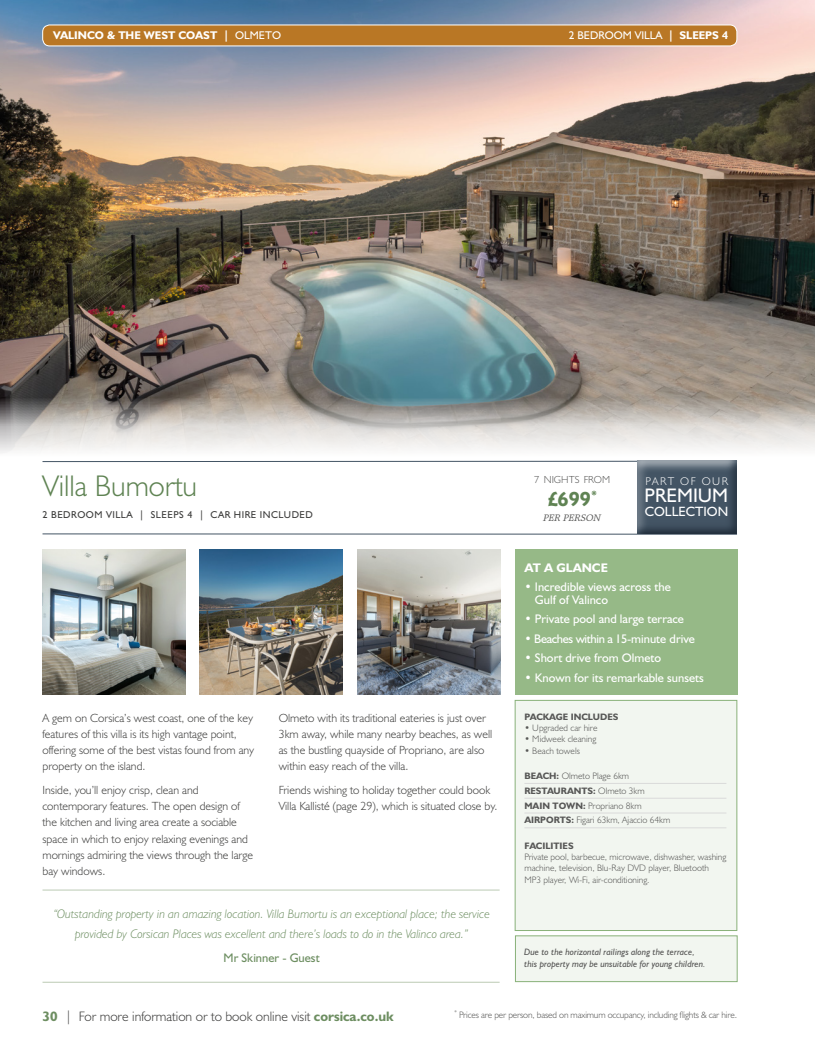
<style>
.page{position:relative;width:815px;height:1053px;background:#fff}
.page>*{position:absolute;margin:0;border:0;box-sizing:border-box;transform-origin:0 0}
.t1{font:300 30px "Humanist 521 BT";color:#5f8353}
.t2{font:700 20.5px "Humanist 521 BT";color:#5f8353}
.t3{font:19.75px "Humanist 521 BT";color:#fff}
.t4{font:300 13.75px "Humanist 521 BT";color:#3c3c3b}
.t5{font:13.5px "Humanist 521 BT";color:#fff}
.t6{font:italic 300 12.5px/20px "Humanist 521 BT";color:#6d8e61;text-align:center}
.t7{font:12.5px/12.5px "Humanist 521 BT";color:#fff}
.t8{font:12.5px "Humanist 521 BT";letter-spacing:-.03em;color:#fff}
.t9{font:12.5px "Humanist 521 BT";color:#6d8e61}
.t10{font:700 12.5px "Humanist 521 BT";color:#fff}
.t11{font:300 11.88px/16.2px "Humanist 521 BT";color:#3c3c3b}
.t12{font:700 11.25px "Humanist 521 BT";color:#fff}
.t13{font:11.25px "Humanist 521 BT";color:#fff}
.t14{font:300 11.25px "Humanist 521 BT";letter-spacing:.14em;color:#fff}
.t15{font:300 10.25px "Humanist 521 BT";color:#575756}
.t16{font:10px "Humanist 521 BT";letter-spacing:.05em;color:#3c3c3b}
.t17{font:italic 9.62px "Matt Antique BT";color:#575756}
.t18{font:300 9.38px/14.8px "Humanist 521 BT";color:#575756}
.t19{font:italic 9.38px/11.2px "Humanist 521 BT";color:#575756}
.t20{font:700 9.38px "Humanist 521 BT";color:#575756}
.s1{font-weight:400}
.s2{font-weight:700}
.s3{font-weight:700;color:#6d8e61}
</style>
<div class="page">
<img style="left:0;top:0;width:815px;height:397px">
<svg style="left:0;top:397px;width:815px;height:138px"></svg>
<div style="left:43px;top:25px;width:694px;height:21px;background:#b97725;border-radius:7px"></div>
<div style="left:43px;top:25px;width:694px;height:21px;border:1px solid #fff;border-radius:7px"></div>
<hr style="left:43px;top:461px;width:694px;height:1px;background:#435464">
<hr style="left:43px;top:533px;width:694px;height:1px;background:#435464">
<img style="left:357px;top:549px;width:144px;height:145px">
<img style="left:199px;top:549px;width:144px;height:145px">
<img style="left:43px;top:549px;width:143px;height:145px">
<div style="left:515px;top:700px;width:222px;height:230px;background:#f2f6f0;border:1px solid #89b179"></div>
<hr style="left:524px;top:783px;width:202px;height:1px;background:#dadada">
<hr style="left:524px;top:798px;width:202px;height:1px;background:#dadada">
<hr style="left:524px;top:812px;width:202px;height:1px;background:#dadada">
<hr style="left:524px;top:827px;width:202px;height:1px;background:#dadada">
<div style="left:628px;top:454px;width:121px;height:82px;background:#435464;opacity:.75"></div>
<hr style="left:43px;top:889px;width:457px;height:1px;background:#bbcab4">
<hr style="left:43px;top:981px;width:457px;height:1px;background:#bbcab4">
<div style="left:515px;top:549px;width:222px;height:145px;background:#96b987"></div>
<div style="left:515px;top:935px;width:222px;height:46px;background:#f2f6f0;border:1px solid #89b179"></div>
<p class="t12" style="left:53px;top:28px;width:229px">VALINCO &amp; THE WEST COAST | <span class="s1">OLMETO</span></p>
<p class="t13" style="left:569px;top:28px;width:161px">2 BEDROOM VILLA <span class="s2">| SLEEPS 4</span></p>
<h1 class="t1" style="left:43px;top:467px;width:156px">Villa Bumortu</h1>
<p class="t15" style="left:534px;top:473px;width:77px">7 NIGHTS FROM</p>
<p class="t17" style="left:543px;top:511px;width:59px">PER PERSON</p>
<h2 class="t2" style="left:547px;top:486px;width:51px">£699<sup>*</sup></h2>
<p class="t16" style="left:43px;top:508px;width:272px">2 BEDROOM VILLA | SLEEPS 4 | CAR HIRE INCLUDED</p>
<p class="t14" style="left:645px;top:474px;width:84px">PART OF OUR</p>
<h3 class="t3" style="left:645px;top:483px;width:85px">PREMIUM</h3>
<p class="t5" style="left:645px;top:503px;width:85px">COLLECTION</p>
<p class="t11" style="left:43px;top:709px;width:213px">A gem on Corsica’s west coast, one of the key features of this villa is its high vantage point, offering some of the best vistas found from any property on the island.</p>
<p class="t11" style="left:43px;top:781px;width:212px">Inside, you’ll enjoy crisp, clean and contemporary features. The open design of the kitchen and living area create a sociable space in which to enjoy relaxing evenings and mornings admiring the views through the large bay windows.</p>
<p class="t11" style="left:279px;top:709px;width:215px">Olmeto with its traditional eateries is just over 3km away, while many nearby beaches, as well as the bustling quayside of Propriano, are also within easy reach of the villa.</p>
<p class="t11" style="left:279px;top:781px;width:220px">Friends wishing to holiday together could book<br>Villa Kallisté (page 29), which is situated close by.</p>
<p class="t6" style="left:53px;top:903px;width:438px">“Outstanding property in an amazing location. Villa Bumortu is an exceptional place; the service provided by Corsican Places was excellent and there’s loads to do in the Valinco area.”</p>
<p class="t9" style="left:224px;top:949px;width:98px">Mr Skinner - Guest</p>
<p class="t10" style="left:524px;top:559px;width:85px">AT A GLANCE</p>
<p class="t7" style="left:535px;top:580px;width:137px;text-indent:-11px">• Incredible views across the<br>Gulf of Valinco</p>
<p class="t7" style="left:524px;top:612px;width:161px">• Private pool and large terrace</p>
<p class="t8" style="left:524px;top:630px;width:172px">• Beaches within a 15-minute drive</p>
<p class="t7" style="left:524px;top:651px;width:138px">• Short drive from Olmeto</p>
<p class="t7" style="left:524px;top:671px;width:181px">• Known for its remarkable sunsets</p>
<p class="t20" style="left:524px;top:710px;width:95px">PACKAGE INCLUDES</p>
<p class="t18" style="left:524px;top:720px;width:75px">• Upgraded car hire</p>
<p class="t18" style="left:524px;top:731px;width:73px">• Midweek cleaning</p>
<p class="t18" style="left:524px;top:742px;width:57px">• Beach towels</p>
<p class="t18" style="left:524px;top:768px;width:147px"><span class="s2">BEACH:</span> Olmeto Plage 6km<br><span class="s2">RESTAURANTS:</span> Olmeto 3km<br><span class="s2">MAIN TOWN:</span> Propriano 8km<br><span class="s2">AIRPORTS:</span> Figari 63km, Ajaccio 64km</p>
<p class="t20" style="left:524px;top:839px;width:51px">FACILITIES</p>
<p class="t18" style="left:524px;top:851px;width:203px;line-height:11.2px">Private pool, barbecue, microwave, dishwasher, washing machine, television, Blu-Ray DVD player, Bluetooth<br>MP3 player, Wi-Fi, air-conditioning.</p>
<p class="t19" style="left:524px;top:946px;width:183px">Due to the horizontal railings along the terrace, this property may be unsuitable for young children.</p>
<p class="t4" style="left:43px;top:1007px;width:353px"><span class="s3">30</span> | For more information or to book online visit <span class="s3">corsica.co.uk</span></p>
<p class="t18" style="left:455px;top:1006px;width:284px"><sup>*</sup> Prices are per person, based on maximum occupancy, including flights &amp; car hire.</p>
</div>
